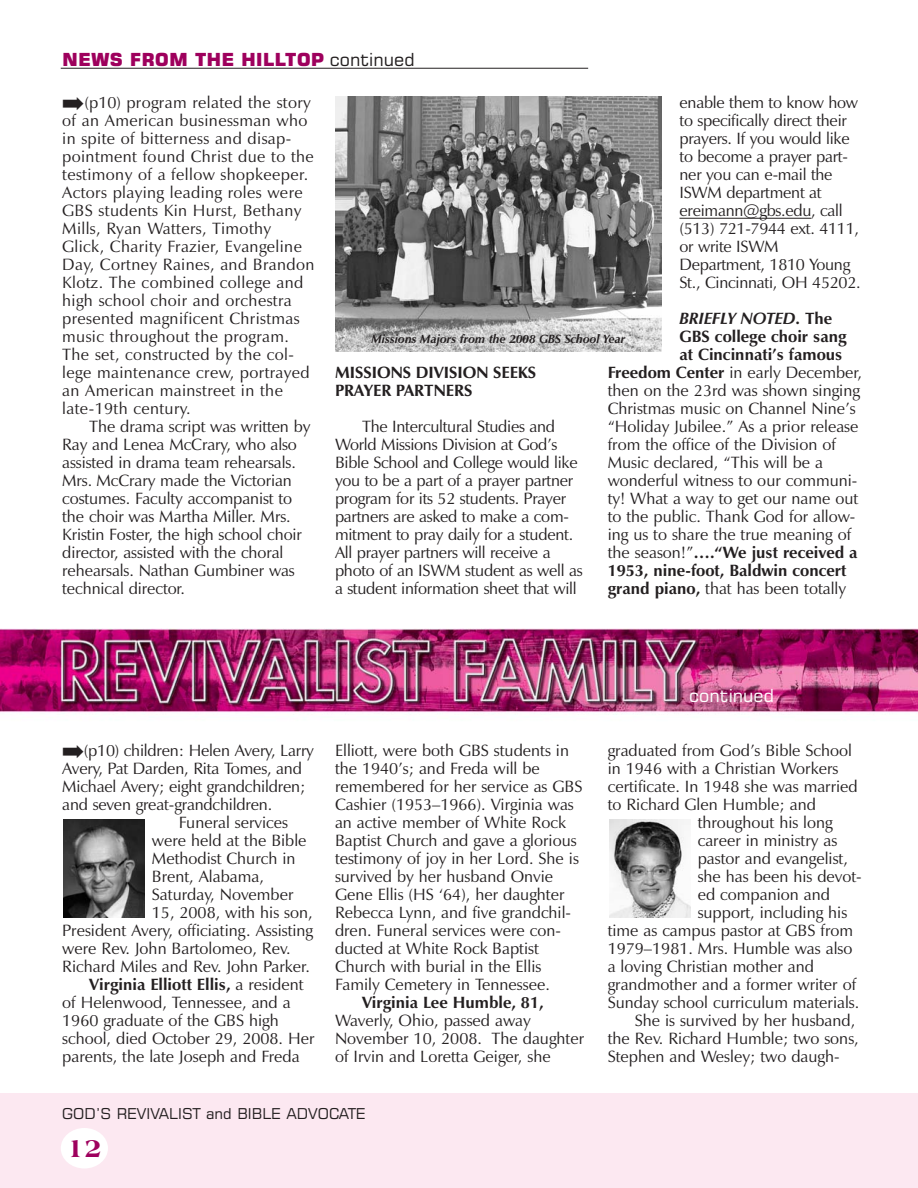
<style>
.page{position:relative;width:918px;height:1188px;background:#fff}
.page>*{position:absolute;margin:0;border:0;box-sizing:border-box;transform-origin:0 0}
.t1{font:27px "Americana BT Extra Bold+PWFXUG";color:#9e005d}
.t2{font:18px "Square 721 Blk Normal+IFHFPW";color:#9e005d}
.t3{font:18px "Square 721 BT Roman+CANROU";color:#fff}
.t4{font:16.5px/18px "Zapf Humanist 601 BT Roman+QTHJPN";color:#231f20}
.t5{font:16.5px/18px "Zapf Humanist 601 BT Roman+QTHJPN";letter-spacing:.02em;color:#231f20}
.t6{font:16.5px/18px "Zapf Humanist 601 BT Bold+RRNGKD";color:#231f20}
.t7{font:16.5px "Zapf Humanist 601 BT Bold Italic+BZBGYV";color:#231f20}
.t8{font:15px "Square 721 BT Roman+CANROU";color:#231f20}
.t9{font:12px "Zapf Humanist 601 BT Bold Italic+BZBGYV";color:#231f20}
.s1{font-family:"Square 721 BT Roman+CANROU";color:#231f20}
.s2{font-family:"Zapf Humanist 601 BT Bold+RRNGKD"}
.s3{font-family:"Zapf Humanist 601 BT Roman+QTHJPN"}
</style>
<div class="page">
<div style="left:0;top:1093px;width:918px;height:95px;background:#fce8f1"></div>
<div style="left:61px;top:1128px;width:47px;height:40px;background:#fff;border-radius:50%"></div>
<hr style="left:61px;top:68px;width:527px;height:1px;background:#231f20">
<hr style="left:680px;top:218px;width:131px;height:1px;background:#231f20">
<img style="left:0;top:629px;width:918px;height:86px">
<img style="left:336px;top:96px;width:326px;height:255px">
<img style="left:63px;top:819px;width:81px;height:99px">
<img style="left:609px;top:819px;width:81px;height:99px">
<p class="t2" style="left:62px;top:48px;width:354px">NEWS FROM THE HILLTOP <span class="s1">continued</span></p>
<p class="t5" style="left:62px;top:95px;width:254px">➡(p10) program related the story of an American businessman who in spite of bitterness and disap&shy;pointment found Christ due to the testimony of a fellow shopkeeper.<br>Actors playing leading roles were<br>GBS students Kin Hurst, Bethany<br>Mills, Ryan Watters, Timothy<br>Glick, Charity Frazier, Evangeline<br>Day, Cortney Raines, and Brandon<br>Klotz. The combined college and high school choir and orchestra presented magnificent Christmas music throughout the program.<br>The set, constructed by the col&shy;lege maintenance crew, portrayed an American mainstreet in the late-19th century.</p>
<p class="t4" style="left:62px;top:419px;width:250px;text-indent:27px">The drama script was written by<br>Ray and Lenea McCrary, who also assisted in drama team rehearsals.<br>Mrs. McCrary made the Victorian costumes. Faculty accompanist to the choir was Martha Miller. Mrs.<br>Kristin Foster, the high school choir director, assisted with the choral rehearsals. Nathan Gumbiner was technical director.</p>
<p class="t4" style="left:680px;top:95px;width:183px">enable them to know how to specifically direct their prayers. If you would like to become a prayer part&shy;ner you can e-mail the<br>ISWM department at ereimann@gbs.edu, call (513) 721-7944 ext. 4111, or write ISWM<br>Department, 1810 Young<br>St., Cincinnati, OH 45202.</p>
<p class="t7" style="left:680px;top:308px;width:154px">BRIEFLY NOTED<span class="s2">. The</span></p>
<p class="t6" style="left:680px;top:329px;width:169px">GBS college choir sang at Cincinnati’s famous</p>
<p class="t4" style="left:608px;top:365px;width:256px"><span class="s2">Freedom Center</span> in early December, then on the 23rd was shown singing Christmas music on Channel Nine’s “Holiday Jubilee.” As a prior release from the office of the Division of Music declared, “This will be a wonderful witness to our communi&shy;ty! What a way to get our name out to the public. Thank God for allow&shy;ing us to share the true meaning of</p>
<p class="t6" style="left:608px;top:545px;width:251px"><span class="s3">the season!”</span>….“We just received a<br>1953, nine-foot, Baldwin concert</p>
<p class="t4" style="left:608px;top:581px;width:240px"><span class="s2">grand piano,</span> that has been totally</p>
<p class="t9" style="left:371px;top:331px;width:256px">Missions Majors from the 2008 GBS School Year</p>
<p class="t6" style="left:335px;top:365px;width:203px">MISSIONS DIVISION SEEKS<br>PRAYER PARTNERS</p>
<p class="t4" style="left:335px;top:419px;width:249px;text-indent:27px">The Intercultural Studies and World Missions Division at God’s Bible School and College would like you to be a part of a prayer partner program for its 52 students. Prayer partners are asked to make a com&shy;mitment to pray daily for a student.<br>All prayer partners will receive a photo of an ISWM student as well as a student information sheet that will</p>
<p class="t4" style="left:62px;top:743px;width:253px">➡(p10) children: Helen Avery, Larry</p>
<p class="t4" style="left:62px;top:761px;width:241px">Avery, Pat Darden, Rita Tomes, and</p>
<p class="t4" style="left:62px;top:779px;width:245px">Michael Avery; eight grandchildren;</p>
<p class="t4" style="left:62px;top:797px;width:212px">and seven great-grandchildren.</p>
<p class="t4" style="left:179px;top:815px;width:111px">Funeral services</p>
<p class="t4" style="left:152px;top:833px;width:156px">were held at the Bible</p>
<p class="t4" style="left:152px;top:851px;width:145px">Methodist Church in</p>
<p class="t4" style="left:152px;top:869px;width:113px">Brent, Alabama,</p>
<p class="t4" style="left:152px;top:887px;width:143px">Saturday, November</p>
<p class="t4" style="left:152px;top:905px;width:162px">15, 2008, with his son,</p>
<p class="t4" style="left:62px;top:923px;width:252px">President Avery, officiating. Assisting</p>
<p class="t4" style="left:62px;top:941px;width:230px">were Rev. John Bartolomeo, Rev.</p>
<p class="t4" style="left:62px;top:959px;width:249px">Richard Miles and Rev. John Parker.</p>
<p class="t6" style="left:89px;top:977px;width:216px">Virginia Elliott Ellis, <span class="s3">a resident</span></p>
<p class="t4" style="left:62px;top:995px;width:254px">of Helenwood, Tennessee, and a<br>1960 graduate of the GBS high school, died October 29, 2008. Her parents, the late Joseph and Freda</p>
<p class="t4" style="left:335px;top:743px;width:249px">Elliott, were both GBS students in the 1940’s; and Freda will be remembered for her service as GBS<br>Cashier (1953–1966). Virginia was an active member of White Rock<br>Baptist Church and gave a glorious testimony of joy in her Lord. She is survived by her husband Onvie<br>Gene Ellis (HS ‘64), her daughter<br>Rebecca Lynn, and five grandchil&shy;dren. Funeral services were con&shy;ducted at White Rock Baptist<br>Church with burial in the Ellis<br>Family Cemetery in Tennessee.</p>
<p class="t6" style="left:362px;top:995px;width:183px">Virginia Lee Humble, 81,</p>
<p class="t4" style="left:335px;top:1013px;width:251px">Waverly, Ohio, passed away<br>November 10, 2008. The daughter of Irvin and Loretta Geiger, she</p>
<p class="t8" style="left:62px;top:1105px;width:305px">GOD’S REVIVALIST and BIBLE ADVOCATE</p>
<h1 class="t1" style="left:66px;top:1131px;width:37px">12</h1>
<p class="t3" style="left:689px;top:686px;width:87px">continued</p>
<p class="t4" style="left:608px;top:743px;width:246px">graduated from God’s Bible School</p>
<p class="t4" style="left:608px;top:761px;width:232px">in 1946 with a Christian Workers</p>
<p class="t4" style="left:608px;top:779px;width:252px">certificate. In 1948 she was married</p>
<p class="t4" style="left:608px;top:797px;width:210px">to Richard Glen Humble; and</p>
<p class="t4" style="left:698px;top:815px;width:136px">throughout his long</p>
<p class="t4" style="left:698px;top:833px;width:141px">career in ministry as</p>
<p class="t4" style="left:698px;top:851px;width:152px">pastor and evangelist,</p>
<p class="t4" style="left:698px;top:869px;width:166px">she has been his devot-</p>
<p class="t4" style="left:698px;top:887px;width:134px">ed companion and</p>
<p class="t4" style="left:698px;top:905px;width:151px">support, including his</p>
<p class="t4" style="left:608px;top:923px;width:247px">time as campus pastor at GBS from</p>
<p class="t4" style="left:608px;top:941px;width:246px">1979–1981. Mrs. Humble was also</p>
<p class="t4" style="left:608px;top:959px;width:208px">a loving Christian mother and</p>
<p class="t4" style="left:608px;top:977px;width:250px">grandmother and a former writer of</p>
<p class="t4" style="left:608px;top:995px;width:253px">Sunday school curriculum materials.</p>
<p class="t4" style="left:635px;top:1013px;width:222px">She is survived by her husband,</p>
<p class="t4" style="left:608px;top:1031px;width:252px">the Rev. Richard Humble; two sons,</p>
<p class="t4" style="left:608px;top:1049px;width:233px">Stephen and Wesley; two daugh-</p>
</div>
